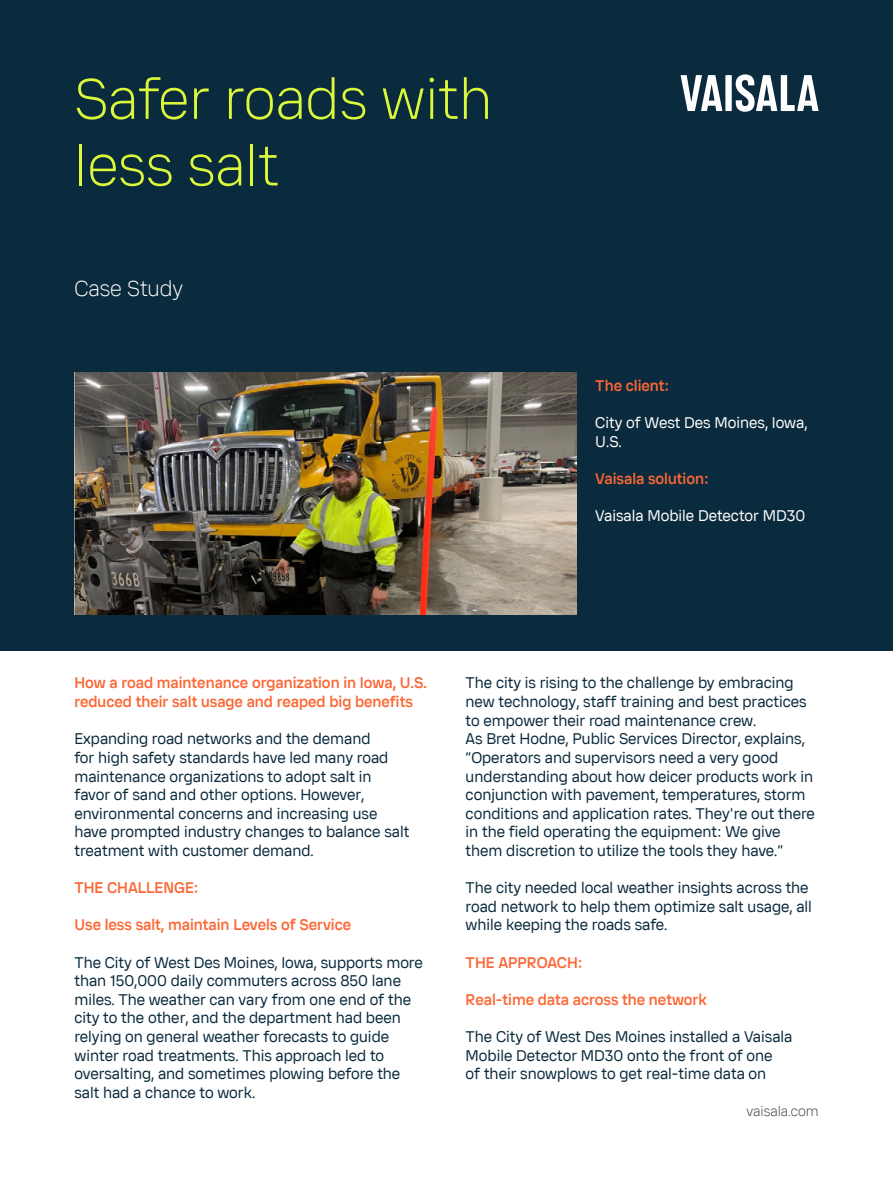
<style>
.page{position:relative;width:893px;height:1191px;background:#fff}
.page>*{position:absolute;margin:0;border:0;box-sizing:border-box;transform-origin:0 0}
.Headline_H3{font:300 55.5px/66.6px "Vaisala Sans Beta 01";color:#dbf93a}
.Doc_Type{font:300 21px "Vaisala Sans Beta 01";letter-spacing:-.005em;color:#fff}
.Body{font:15px/18.6px "Vaisala Sans Beta 01";color:#0a2a3d}
.Subheading{font:500 15px/18.6px "Vaisala Sans Beta 01";color:#fb6735}
.Body-2{font:15px/18.6px "Vaisala Sans Beta 01";color:#fff}
.t1{font:300 13.5px "Vaisala Sans Beta 01";color:#343a40}
</style>
<div class="page">
<div style="left:0;top:0;width:893px;height:650px;background:#0a2a3d"></div>
<img style="left:74px;top:372px;width:503px;height:242px">
<svg style="left:681px;top:75px;width:41px;height:36px"></svg>
<div style="left:725px;top:75px;width:7px;height:36px;background:#fff"></div>
<svg style="left:736px;top:74px;width:83px;height:38px"></svg>
<p class="Headline_H3" style="left:74px;top:65px;width:419px">Safer roads with less salt</p>
<p class="Doc_Type" style="left:74px;top:275px;width:110px">Case Study</p>
<p class="Subheading" style="left:595px;top:376px;width:75px">The client:</p>
<p class="Body-2" style="left:595px;top:413px;width:214px">City of West Des Moines, Iowa,<br>U.S.</p>
<p class="Subheading" style="left:595px;top:469px;width:115px">Vaisala solution:</p>
<p class="Body-2" style="left:595px;top:506px;width:211px">Vaisala Mobile Detector MD30</p>
<p class="Subheading" style="left:74px;top:673px;width:354px">How a road maintenance organization in Iowa, U.S. reduced their salt usage and reaped big benefits</p>
<p class="Body" style="left:74px;top:729px;width:336px">Expanding road networks and the demand<br>for high safety standards have led many road maintenance organizations to adopt salt in favor of sand and other options. However, environmental concerns and increasing use have prompted industry changes to balance salt treatment with customer demand.</p>
<p class="Subheading" style="left:74px;top:878px;width:126px">THE CHALLENGE:</p>
<p class="Subheading" style="left:74px;top:915px;width:278px">Use less salt, maintain Levels of Service</p>
<p class="Body" style="left:74px;top:952px;width:350px">The City of West Des Moines, Iowa, supports more than 150,000 daily commuters across 850 lane miles. The weather can vary from one end of the city to the other, and the department had been relying on general weather forecasts to guide winter road treatments. This approach led to oversalting, and sometimes plowing before the salt had a chance to work.</p>
<p class="Body" style="left:466px;top:673px;width:351px">The city is rising to the challenge by embracing new technology, staff training and best practices to empower their road maintenance crew.<br>As Bret Hodne, Public Services Director, explains, “Operators and supervisors need a very good understanding about how deicer products work in conjunction with pavement, temperatures, storm conditions and application rates. They're out there in the field operating the equipment: We give them discretion to utilize the tools they have.”</p>
<p class="Body" style="left:466px;top:878px;width:348px">The city needed local weather insights across the road network to help them optimize salt usage, all while keeping the roads safe.</p>
<p class="Subheading" style="left:466px;top:952px;width:118px">THE APPROACH:</p>
<p class="Subheading" style="left:466px;top:990px;width:243px">Real-time data across the network</p>
<p class="Body" style="left:466px;top:1027px;width:328px">The City of West Des Moines installed a Vaisala<br>Mobile Detector MD30 onto the front of one<br>of their snowplows to get real-time data on</p>
<p class="t1" style="left:746px;top:1103px;width:74px">vaisala.com</p>
</div>
